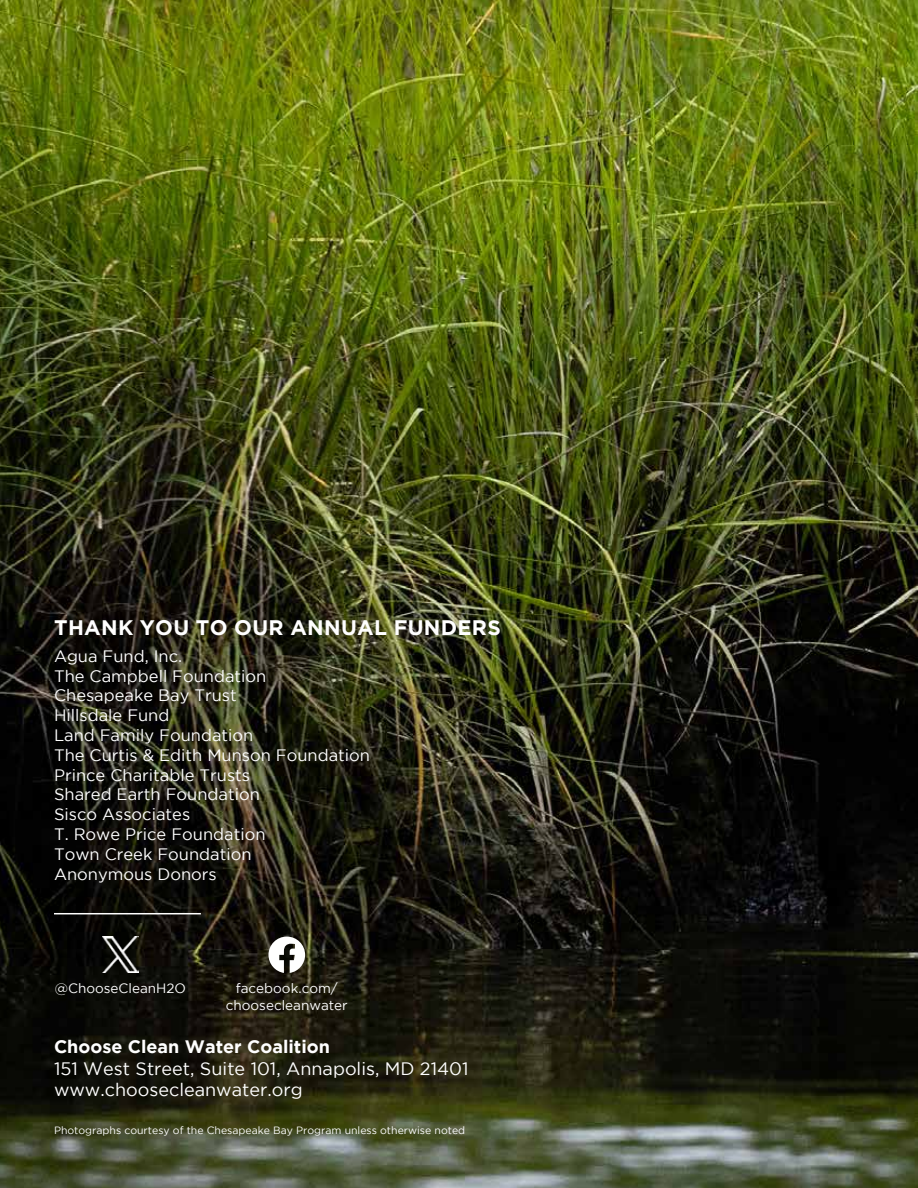
<style>
.page{position:relative;width:918px;height:1188px;background:#fff}
.page>*{position:absolute;margin:0;border:0;box-sizing:border-box;transform-origin:0 0}
.t1{font:700 21px "Gotham";letter-spacing:.015em;color:#fff}
.t2{font:18px/21.6px "Gotham";color:#fff}
.t3{font:700 18px "Gotham";color:#fff}
.t4{font:16.5px/19.8px "Gotham";color:#fff}
.t5{font:13.5px/16.2px "Gotham";color:#fff;text-align:center}
.t6{font:10.5px "Gotham";color:#fff}
</style>
<div class="page">
<img style="left:0;top:0;width:918px;height:1188px">
<hr style="left:54px;top:913px;width:147px;height:1px;background:#fff">
<svg style="left:268px;top:937px;width:37px;height:36px"></svg>
<img style="left:103px;top:937px;width:35px;height:35px">
<p class="t1" style="left:54px;top:616px;width:448px">THANK YOU TO OUR ANNUAL FUNDERS</p>
<p class="t4" style="left:54px;top:646px;width:318px">Agua Fund, Inc.<br>The Campbell Foundation<br>Chesapeake Bay Trust<br>Hillsdale Fund<br>Land Family Foundation<br>The Curtis &amp; Edith Munson Foundation<br>Prince Charitable Trusts<br>Shared Earth Foundation<br>Sisco Associates<br>T. Rowe Price Foundation<br>Town Creek Foundation<br>Anonymous Donors</p>
<p class="t5" style="left:55px;top:980px;width:133px">@ChooseCleanH2O</p>
<p class="t5" style="left:226px;top:980px;width:123px">facebook.com/ choosecleanwater</p>
<p class="t3" style="left:54px;top:1036px;width:278px">Choose Clean Water Coalition</p>
<p class="t2" style="left:54px;top:1057px;width:416px">151 West Street, Suite 101, Annapolis, MD 21401 www.choosecleanwater.org</p>
<p class="t6" style="left:54px;top:1124px;width:413px">Photographs courtesy of the Chesapeake Bay Program unless otherwise noted</p>
</div>
